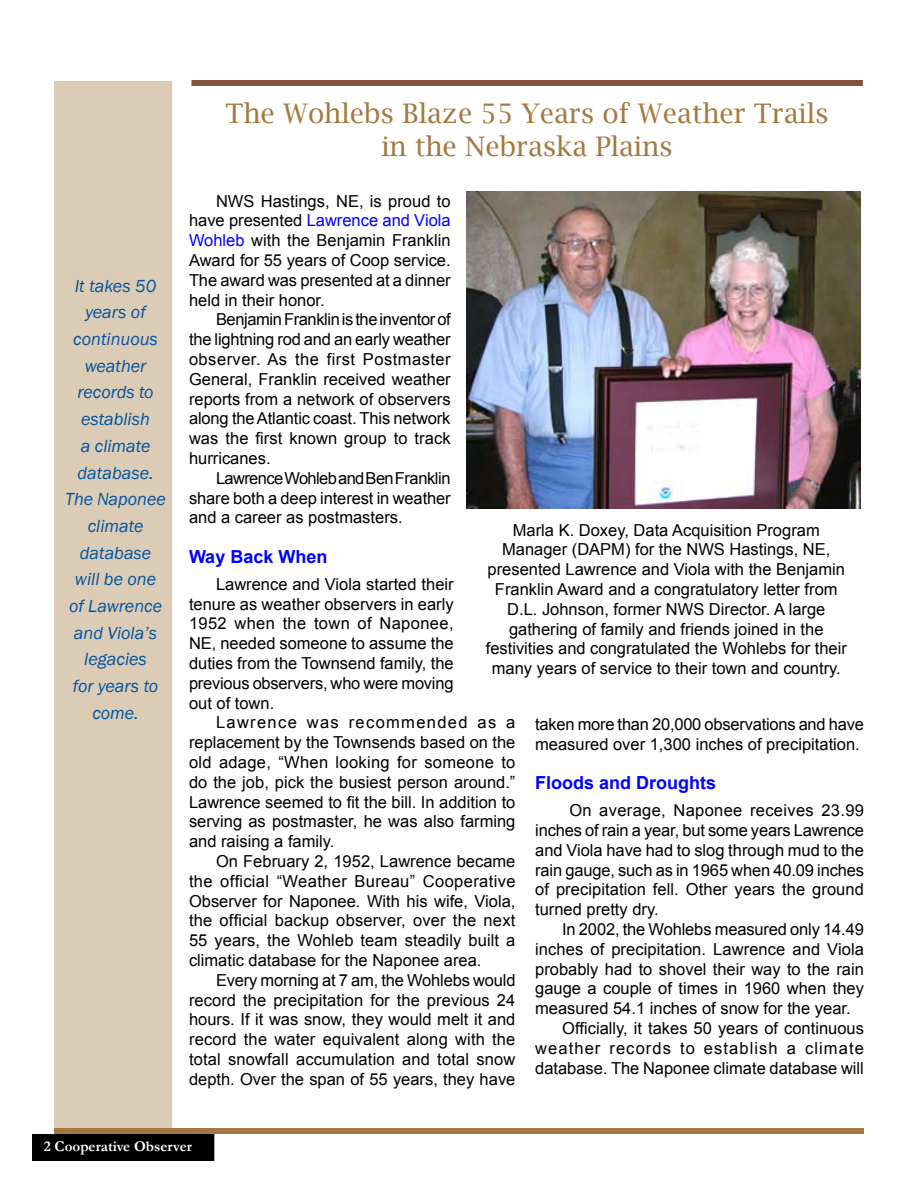
<style>
.page{position:relative;width:918px;height:1188px;background:#fff}
.page>*{position:absolute;margin:0;border:0;box-sizing:border-box;transform-origin:0 0}
.t1{font:27px/32.4px "Lucida Bright";color:#a5783f;text-align:center}
.t2{font:italic 18px/26.7px "Franklin Gothic";color:#0054a1;text-align:center}
.t3{font:700 18px "Arial";color:#00f}
.t4{font:16.5px/19.8px "Arial";color:#000;text-align:justify}
.t5{font:16.5px "Arial";letter-spacing:.065em;color:#000}
.t6{font:700 15px "Garamond";color:#fff}
.s1{color:#00f}
</style>
<div class="page">
<div style="left:33px;top:1135px;width:181px;height:25px;background:#000"></div>
<div style="left:32px;top:1134px;width:182px;height:27px;border:2px solid #000"></div>
<div style="left:55px;top:82px;width:116px;height:1045px;background:#dccbb5"></div>
<div style="left:54px;top:81px;width:118px;height:1047px;border:2px solid #dccbb5"></div>
<div style="left:54px;top:1128px;width:810px;height:6px;background:#a5783f"></div>
<div style="left:191px;top:80px;width:672px;height:6px;background:#835338"></div>
<img style="left:467px;top:191px;width:393px;height:317px">
<p class="t2" style="left:65px;top:273px;width:102px">It takes 50 years of continuous weather records to establish<br>a climate database.<br>The Naponee climate database<br>will be one<br>of Lawrence and Viola’s legacies<br>for years to come.</p>
<h1 class="t1" style="left:226px;top:97px;width:605px">The Wohlebs Blaze 55 Years of Weather Trails in the Nebraska Plains</h1>
<p class="t4" style="left:189px;top:191px;width:263px;text-indent:27px">NWS Hastings, NE, is proud to have presented <span class="s1">Lawrence and Viola Wohleb</span> with the Benjamin Franklin Award for 55 years of Coop service.<br>The award was presented at a dinner held in their honor.</p>
<p class="t4" style="left:189px;top:310px;width:263px;text-indent:27px">Benjamin Franklin is the inventor of the lightning rod and an early weather observer. As the first Postmaster General, Franklin received weather reports from a network of observers along the Atlantic coast. This network was the first known group to track hurricanes.</p>
<p class="t4" style="left:189px;top:468px;width:263px;text-indent:27px">Lawrence Wohleb and Ben Franklin share both a deep interest in weather and a career as postmasters.</p>
<p class="t3" style="left:189px;top:544px;width:140px">Way Back When</p>
<p class="t4" style="left:189px;top:574px;width:266px;text-indent:27px">Lawrence and Viola started their tenure as weather observers in early 1952 when the town of Naponee, NE, needed someone to assume the duties from the Townsend family, the previous observers, who were moving out of town.</p>
<p class="t4" style="left:189px;top:713px;width:328px;text-indent:27px">Lawrence was recommended as a replacement by the Townsends based on the old adage, “When looking for someone to do the job, pick the busiest person around.” Lawrence seemed to fit the bill. In addition to serving as postmaster, he was also farming and raising a family.</p>
<p class="t4" style="left:189px;top:852px;width:328px;text-indent:27px">On February 2, 1952, Lawrence became the official “Weather Bureau” Cooperative Observer for Naponee. With his wife, Viola, the official backup observer, over the next 55 years, the Wohleb team steadily built a climatic database for the Naponee area.</p>
<p class="t4" style="left:189px;top:970px;width:328px;text-indent:27px">Every morning at 7 am, the Wohlebs would record the precipitation for the previous 24 hours. If it was snow, they would melt it and record the water equivalent along with the total snowfall accumulation and total snow depth. Over the span of 55 years, they have</p>
<p class="t4" style="left:486px;top:520px;width:363px;text-align:center">Marla K. Doxey, Data Acquisition Program Manager (DAPM) for the NWS Hastings, NE, presented Lawrence and Viola with the Benjamin Franklin Award and a congratulatory letter from D.L. Johnson, former NWS Director. A large gathering of family and friends joined in the festivities and congratulated the Wohlebs for their many years of service to their town and country.</p>
<p class="t4" style="left:535px;top:714px;width:330px">taken more than 20,000 observations and have measured over 1,300 inches of precipitation.</p>
<p class="t3" style="left:535px;top:771px;width:183px">Floods and Droughts</p>
<p class="t4" style="left:535px;top:801px;width:330px;text-indent:34px">On average, Naponee receives 23.99 inches of rain a year, but some years Lawrence and Viola have had to slog through mud to the rain gauge, such as in 1965 when 40.09 inches of precipitation fell. Other years the ground turned pretty dry.</p>
<p class="t4" style="left:562px;top:920px;width:303px">In 2002, the Wohlebs measured only 14.49</p>
<p class="t4" style="left:535px;top:939px;width:330px">inches of precipitation. Lawrence and Viola</p>
<p class="t4" style="left:535px;top:959px;width:330px">probably had to shovel their way to the rain</p>
<p class="t4" style="left:535px;top:979px;width:330px">gauge a couple of times in 1960 when they</p>
<p class="t4" style="left:535px;top:999px;width:317px">measured 54.1 inches of snow for the year.</p>
<p class="t4" style="left:562px;top:1019px;width:303px">Officially, it takes 50 years of continuous</p>
<p class="t5" style="left:535px;top:1037px;width:330px">weather records to establish a climate</p>
<p class="t4" style="left:535px;top:1058px;width:330px">database. The Naponee climate database will</p>
<p class="t6" style="left:55px;top:1136px;width:139px">Cooperative Observer</p>
</div>
